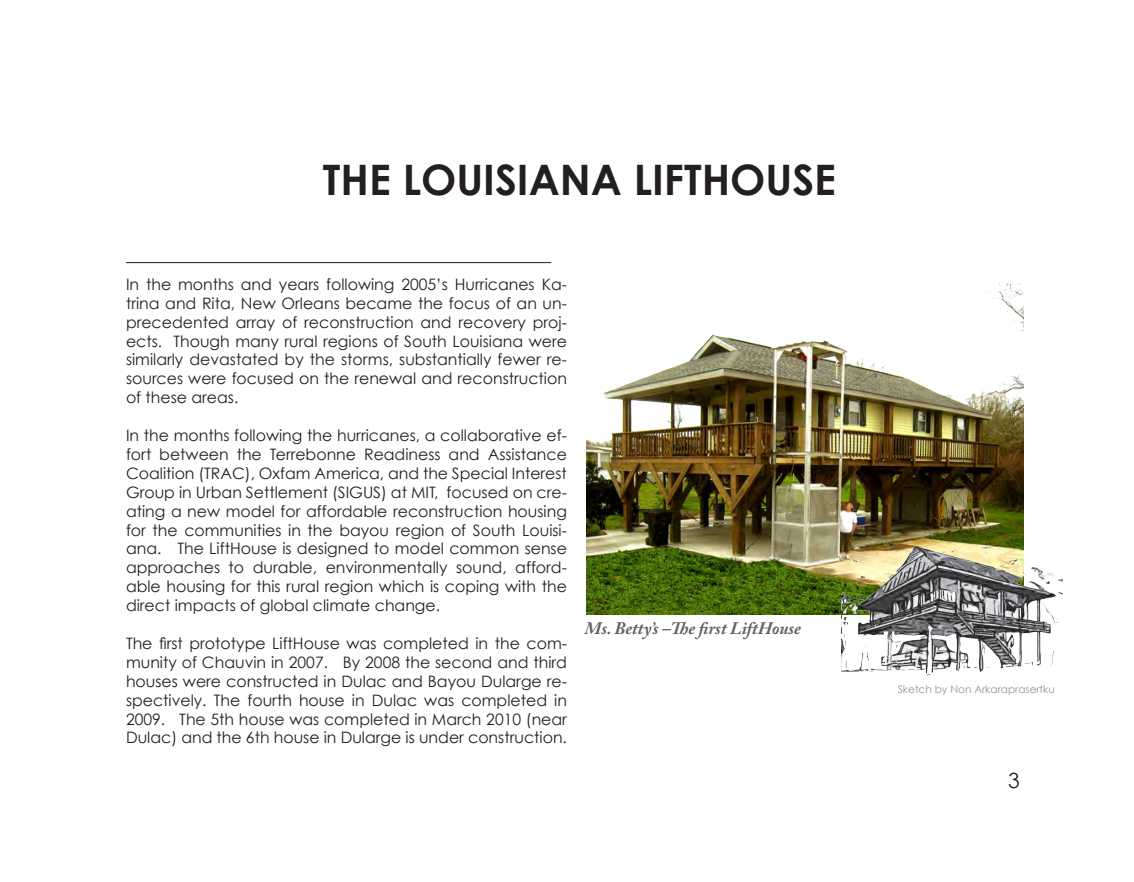
<style>
.page{position:relative;width:1134px;height:882px;background:#fff}
.page>*{position:absolute;margin:0;border:0;box-sizing:border-box;transform-origin:0 0}
.t1{font:700 42px "Century Gothic";color:#231f20}
.t2{font:21px "Century Gothic";color:#231f20}
.t3{font:italic 700 17.5px "Adobe Caslon Pro";color:#616164}
.t4{font:15.75px/18.9px "Century Gothic";color:#231f20;text-align:justify}
.t5{font:10.5px "Century Gothic";color:#919396}
</style>
<div class="page">
<img style="left:587px;top:284px;width:437px;height:330px">
<img style="left:842px;top:519px;width:220px;height:157px">
<hr style="left:126px;top:262px;width:425px;height:1px;background:#231f20">
<p class="t1" style="left:323px;top:153px;width:515px">THE LOUISIANA LIFTHOUSE</p>
<p class="t4" style="left:126px;top:274px;width:443px">In the months and years following 2005’s Hurricanes Ka&shy;trina and Rita, New Orleans became the focus of an un&shy;precedented array of reconstruction and recovery proj&shy;ects. Though many rural regions of South Louisiana were similarly devastated by the storms, substantially fewer re&shy;sources were focused on the renewal and reconstruction of these areas.</p>
<p class="t4" style="left:126px;top:426px;width:443px">In the months following the hurricanes, a collaborative ef&shy;fort between the Terrebonne Readiness and Assistance Coalition (TRAC), Oxfam America, and the Special Interest Group in Urban Settlement (SIGUS) at MIT, focused on cre&shy;ating a new model for affordable reconstruction housing for the communities in the bayou region of South Louisi&shy;ana. The LiftHouse is designed to model common sense approaches to durable, environmentally sound, afford&shy;able housing for this rural region which is coping with the direct impacts of global climate change.</p>
<p class="t4" style="left:126px;top:634px;width:443px">The first prototype LiftHouse was completed in the com&shy;munity of Chauvin in 2007. By 2008 the second and third houses were constructed in Dulac and Bayou Dularge re&shy;spectively. The fourth house in Dulac was completed in 2009. The 5th house was completed in March 2010 (near Dulac) and the 6th house in Dularge is under construction.</p>
<p class="t3" style="left:585px;top:618px;width:218px">Ms. Betty’s –The first LiftHouse</p>
<p class="t5" style="left:898px;top:683px;width:159px">Sketch by Non Arkaraprasertku</p>
<h2 class="t2" style="left:1008px;top:767px;width:13px">3</h2>
</div>
